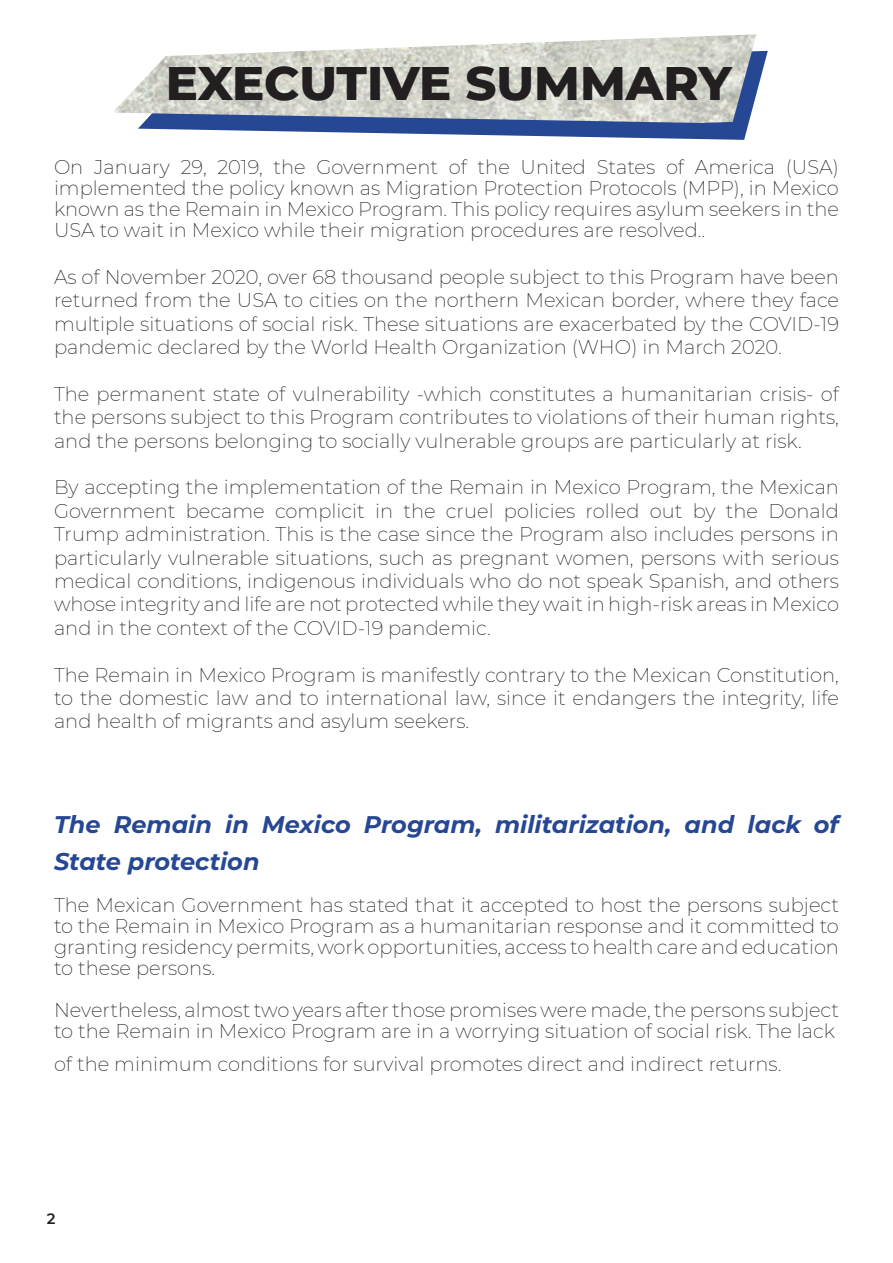
<style>
.page{position:relative;width:893px;height:1263px;background:#fff}
.page>*{position:absolute;margin:0;border:0;box-sizing:border-box;transform-origin:0 0}
.t1{font:800 48px "Montserrat";color:#231f20}
.t2{font:italic 700 24px/37.5px "Montserrat";color:#254794}
.t3{font:200 19.5px/23.4px "Montserrat";color:#231f20;text-align:justify}
.t4{font:600 15px "Montserrat";color:#231f20}
</style>
<div class="page">
<svg style="left:138px;top:51px;width:630px;height:89px;fill:#254794"></svg>
<img style="left:114px;top:34px;width:642px;height:89px">
<h1 class="t1" style="left:166px;top:54px;width:568px">EXECUTIVE SUMMARY</h1>
<p class="t3" style="left:54px;top:156px;width:786px;line-height:21px">On January 29, 2019, the Government of the United States of America (USA) implemented the policy known as Migration Protection Protocols (MPP), in Mexico known as the Remain in Mexico Program. This policy requires asylum seekers in the USA to wait in Mexico while their migration procedures are resolved..</p>
<p class="t3" style="left:54px;top:265px;width:786px">As of November 2020, over 68 thousand people subject to this Program have been returned from the USA to cities on the northern Mexican border, where they face multiple situations of social risk. These situations are exacerbated by the COVID-19 pandemic declared by the World Health Organization (WHO) in March 2020.</p>
<p class="t3" style="left:54px;top:382px;width:786px">The permanent state of vulnerability -which constitutes a humanitarian crisis- of the persons subject to this Program contributes to violations of their human rights, and the persons belonging to socially vulnerable groups are particularly at risk.</p>
<p class="t3" style="left:54px;top:476px;width:786px">By accepting the implementation of the Remain in Mexico Program, the Mexican Government became complicit in the cruel policies rolled out by the Donald Trump administration. This is the case since the Program also includes persons in particularly vulnerable situations, such as pregnant women, persons with serious medical conditions, indigenous individuals who do not speak Spanish, and others whose integrity and life are not protected while they wait in high-risk areas in Mexico and in the context of the COVID-19 pandemic.</p>
<p class="t3" style="left:54px;top:663px;width:787px">The Remain in Mexico Program is manifestly contrary to the Mexican Constitution, to the domestic law and to international law, since it endangers the integrity, life and health of migrants and asylum seekers.</p>
<p class="t2" style="left:54px;top:805px;width:786px">The Remain in Mexico Program, militarization, and lack of<br>State protection</p>
<p class="t3" style="left:54px;top:894px;width:786px;line-height:21px">The Mexican Government has stated that it accepted to host the persons subject to the Remain in Mexico Program as a humanitarian response and it committed to granting residency permits, work opportunities, access to health care and education to these persons.</p>
<p class="t3" style="left:54px;top:999px;width:786px;line-height:21px">Nevertheless, almost two years after those promises were made, the persons subject to the Remain in Mexico Program are in a worrying situation of social risk. The lack</p>
<p class="t3" style="left:54px;top:1052px;width:729px">of the minimum conditions for survival promotes direct and indirect returns.</p>
<p class="t4" style="left:47px;top:1209px;width:10px">2</p>
</div>
